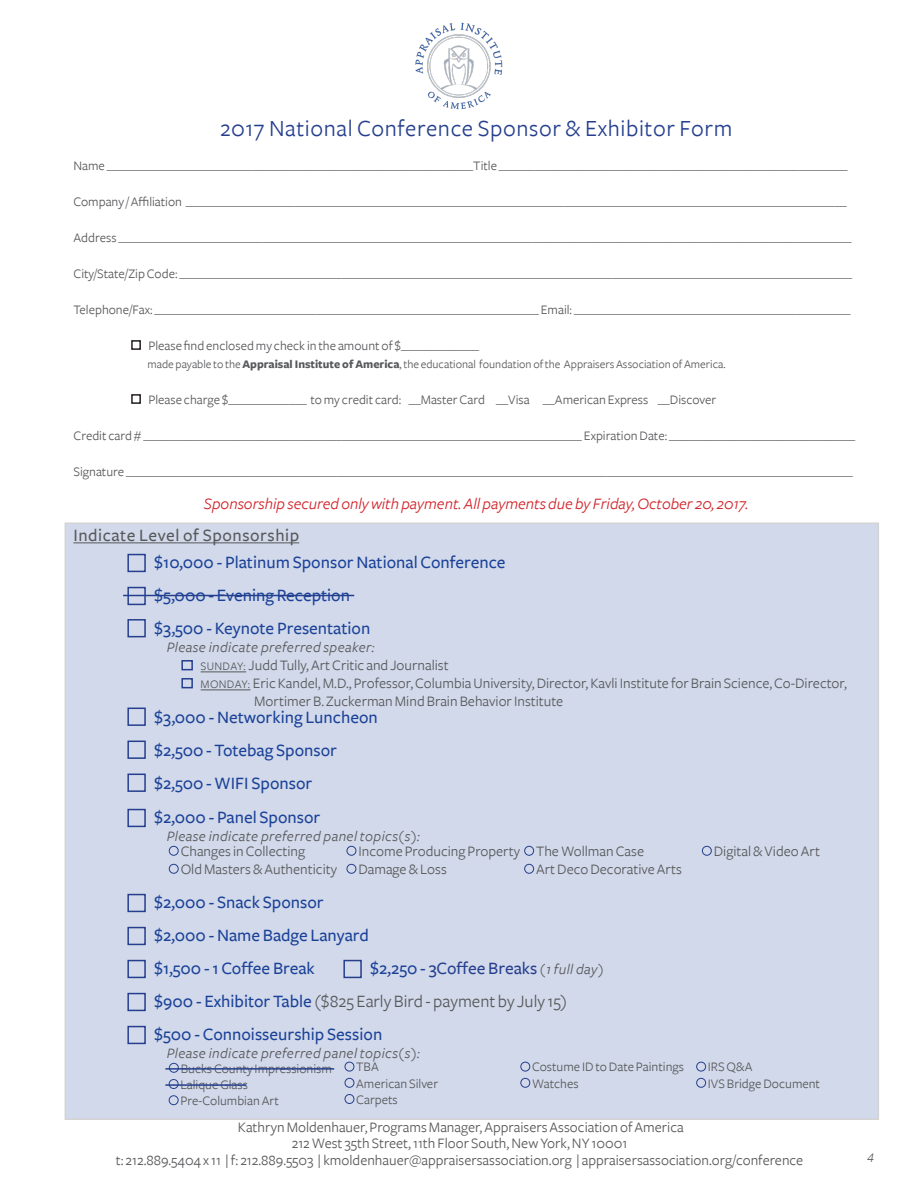
<style>
.page{position:relative;width:918px;height:1188px;background:#fff}
.page>*{position:absolute;margin:0;border:0;box-sizing:border-box;transform-origin:0 0}
.t1{font:24px "Freight Sans";letter-spacing:.025em;color:#253f8e}
.t2{font:500 18px "Freight Sans";color:#1b4298}
.t3{font:18px "Freight Sans";color:#57585a}
.t4{font:500 18px "Freight Sans";color:#253f8e}
.t5{font:500 18px "Freight Sans";letter-spacing:.03em;color:#57585a}
.t6{font:italic 16.5px "Freight Sans";color:#d1232a}
.t7{font:15px/18px "Freight Sans";color:#57585a}
.t8{font:italic 15px "Freight Sans";letter-spacing:.025em;color:#57585a}
.t9{font:13.5px/16.2px "Freight Sans";color:#57585a}
.Lecturer{font:13.5px "Freight Sans Book Italic SC";color:#57585a}
.t10{font:12px "Freight Sans";color:#57585a}
.s1{font-weight:700}
.s2{font-size:12px}
.s3{color:#1b4298}
.s4{font-weight:400;font-style:italic;font-size:15px;color:#57585a}
.s5{font-weight:500;color:#1b4298}
</style>
<div class="page">
<div style="left:65px;top:523px;width:813px;height:596px;background:#d2d9ea"></div>
<hr style="left:73px;top:543px;width:226px;height:1px;background:#57585a">
<hr style="left:201px;top:672px;width:45px;height:1px;background:#57585a">
<hr style="left:201px;top:690px;width:50px;height:1px;background:#57585a">
<div style="left:131px;top:340px;width:10px;height:10px;border:2px solid #231f20"></div>
<div style="left:131px;top:394px;width:10px;height:10px;border:2px solid #231f20"></div>
<div style="left:127px;top:554px;width:19px;height:18px;border:2px solid #253f8e"></div>
<div style="left:127px;top:587px;width:19px;height:18px;border:2px solid #253f8e"></div>
<div style="left:127px;top:619px;width:19px;height:18px;border:2px solid #253f8e"></div>
<div style="left:181px;top:660px;width:12px;height:10px;border:2px solid #253f8e"></div>
<div style="left:181px;top:678px;width:12px;height:10px;border:2px solid #253f8e"></div>
<div style="left:127px;top:708px;width:19px;height:18px;border:2px solid #253f8e"></div>
<div style="left:127px;top:741px;width:19px;height:18px;border:2px solid #253f8e"></div>
<div style="left:127px;top:774px;width:19px;height:18px;border:2px solid #253f8e"></div>
<div style="left:127px;top:809px;width:19px;height:18px;border:2px solid #253f8e"></div>
<div style="left:169px;top:846px;width:10px;height:10px;border:1px solid #253f8e;border-radius:50%"></div>
<div style="left:169px;top:864px;width:10px;height:10px;border:1px solid #253f8e;border-radius:50%"></div>
<div style="left:347px;top:846px;width:9px;height:10px;border:1px solid #253f8e;border-radius:50%"></div>
<div style="left:347px;top:864px;width:9px;height:10px;border:1px solid #253f8e;border-radius:50%"></div>
<div style="left:524px;top:846px;width:10px;height:10px;border:1px solid #253f8e;border-radius:50%"></div>
<div style="left:524px;top:864px;width:10px;height:10px;border:1px solid #253f8e;border-radius:50%"></div>
<div style="left:702px;top:846px;width:10px;height:10px;border:1px solid #253f8e;border-radius:50%"></div>
<div style="left:127px;top:894px;width:19px;height:18px;border:2px solid #253f8e"></div>
<div style="left:127px;top:927px;width:19px;height:18px;border:2px solid #253f8e"></div>
<div style="left:127px;top:960px;width:19px;height:18px;border:2px solid #253f8e"></div>
<div style="left:343px;top:960px;width:19px;height:18px;border:2px solid #253f8e"></div>
<div style="left:127px;top:993px;width:19px;height:18px;border:2px solid #253f8e"></div>
<div style="left:127px;top:1026px;width:19px;height:18px;border:2px solid #253f8e"></div>
<div style="left:169px;top:1063px;width:10px;height:10px;border:1px solid #253f8e;border-radius:50%"></div>
<div style="left:169px;top:1079px;width:10px;height:10px;border:1px solid #253f8e;border-radius:50%"></div>
<div style="left:169px;top:1095px;width:10px;height:10px;border:1px solid #253f8e;border-radius:50%"></div>
<div style="left:345px;top:1062px;width:9px;height:9px;border:1px solid #253f8e;border-radius:50%"></div>
<div style="left:345px;top:1078px;width:9px;height:10px;border:1px solid #253f8e;border-radius:50%"></div>
<div style="left:345px;top:1094px;width:9px;height:10px;border:1px solid #253f8e;border-radius:50%"></div>
<div style="left:520px;top:1062px;width:10px;height:9px;border:1px solid #253f8e;border-radius:50%"></div>
<div style="left:520px;top:1078px;width:10px;height:10px;border:1px solid #253f8e;border-radius:50%"></div>
<div style="left:696px;top:1062px;width:10px;height:9px;border:1px solid #253f8e;border-radius:50%"></div>
<div style="left:696px;top:1078px;width:10px;height:10px;border:1px solid #253f8e;border-radius:50%"></div>
<img style="left:416px;top:23px;width:86px;height:86px">
<hr style="left:123px;top:595px;width:231px;height:1px;background:#253f8e">
<hr style="left:165px;top:1068px;width:169px;height:2px;background:#253f8e">
<hr style="left:165px;top:1084px;width:81px;height:2px;background:#253f8e">
<p class="t1" style="left:220px;top:115px;width:514px">2017 National Conference Sponsor &amp; Exhibitor Form</p>
<p class="t9" style="left:73px;top:158px;width:775px">Name _____________________________________________________________Title __________________________________________________________</p>
<p class="t9" style="left:73px;top:194px;width:775px">Company / Affiliation ______________________________________________________________________________________________________________</p>
<p class="t9" style="left:73px;top:230px;width:779px">Address __________________________________________________________________________________________________________________________</p>
<p class="t9" style="left:73px;top:266px;width:780px">City/State/Zip Code: ________________________________________________________________________________________________________________</p>
<p class="t9" style="left:73px;top:302px;width:778px">Telephone/Fax: ________________________________________________________________ Email: ______________________________________________</p>
<p class="t9" style="left:148px;top:338px;width:332px">Please find enclosed my check in the amount of $_____________</p>
<p class="t10" style="left:147px;top:357px;width:580px">made payable to the <span class="s1">Appraisal Institute of America</span>, the educational foundation of the Appraisers Association of America.</p>
<p class="t9" style="left:148px;top:392px;width:569px">Please charge $_____________ to my credit card: __Master Card __Visa __American Express __Discover</p>
<p class="t9" style="left:73px;top:428px;width:783px">Credit card # _________________________________________________________________________ Expiration Date: _______________________________</p>
<p class="t9" style="left:73px;top:464px;width:781px">Signature _________________________________________________________________________________________________________________________</p>
<p class="t6" style="left:204px;top:495px;width:546px">Sponsorship secured only with payment. All payments due by Friday, October 20, 2017.</p>
<p class="t5" style="left:73px;top:525px;width:227px">Indicate Level of Sponsorship</p>
<p class="t2" style="left:154px;top:552px;width:353px">$10,000 - Platinum Sponsor National Conference</p>
<p class="t2" style="left:154px;top:585px;width:198px">$5,000 - Evening Reception</p>
<p class="t2" style="left:154px;top:619px;width:218px">$3,500 - Keynote Presentation</p>
<p class="t8" style="left:167px;top:639px;width:210px">Please indicate preferred speaker:</p>
<p class="t7" style="left:201px;top:657px;width:249px"><span class="s2">SUNDAY:</span> Judd Tully, Art Critic and Journalist</p>
<p class="t7" style="left:201px;top:675px;width:648px"><span class="s2">MONDAY:</span> Eric Kandel, M.D., Professor, Columbia University, Director, Kavli Institute for Brain Science, Co-Director,</p>
<p class="t7" style="left:254px;top:693px;width:311px">Mortimer B. Zuckerman Mind Brain Behavior Institute</p>
<p class="t2" style="left:154px;top:707px;width:225px">$3,000 - Networking Luncheon</p>
<p class="t2" style="left:154px;top:740px;width:184px">$2,500 - Totebag Sponsor</p>
<p class="t2" style="left:154px;top:773px;width:160px">$2,500 - WIFI Sponsor</p>
<p class="t2" style="left:154px;top:807px;width:168px">$2,000 - Panel Sponsor</p>
<p class="t8" style="left:167px;top:828px;width:255px">Please indicate preferred panel topics(s):</p>
<p class="t7" style="left:181px;top:842px;width:158px">Changes in Collecting<br>Old Masters &amp; Authenticity</p>
<p class="t7" style="left:358px;top:842px;width:163px">Income Producing Property<br>Damage &amp; Loss</p>
<p class="t7" style="left:536px;top:842px;width:147px">The Wollman Case<br>Art Deco Decorative Arts</p>
<p class="t7" style="left:714px;top:842px;width:108px">Digital &amp; Video Art</p>
<p class="t2" style="left:154px;top:892px;width:171px">$2,000 - Snack Sponsor</p>
<p class="t2" style="left:154px;top:925px;width:217px">$2,000 - Name Badge Lanyard</p>
<p class="t2" style="left:154px;top:958px;width:162px">$1,500 - 1 Coffee Break</p>
<p class="t4" style="left:370px;top:958px;width:235px"><span class="s3">$2,250 -</span> 3Coffee Breaks <span class="s4">(1 full day)</span></p>
<p class="t3" style="left:154px;top:991px;width:415px"><span class="s5">$900 - Exhibitor Table</span> ($825 Early Bird - payment by July 15)</p>
<p class="t2" style="left:154px;top:1024px;width:230px">$500 - Connoisseurship Session</p>
<p class="t8" style="left:167px;top:1045px;width:255px">Please indicate preferred panel topics(s):</p>
<p class="t9" style="left:180px;top:1060px;width:153px">Bucks County Impressionism<br>Lalique Glass<br>Pre-Columbian Art</p>
<p class="t9" style="left:356px;top:1059px;width:83px">TBA<br>American Silver<br>Carpets</p>
<p class="t9" style="left:532px;top:1059px;width:154px">Costume ID to Date Paintings<br>Watches</p>
<p class="t9" style="left:708px;top:1059px;width:114px">IRS Q&amp;A<br>IVS Bridge Document</p>
<p class="t7" style="left:238px;top:1118px;width:447px">Kathryn Moldenhauer, Programs Manager, Appraisers Association of America</p>
<p class="t7" style="left:292px;top:1135px;width:337px">212 West 35th Street, 11th Floor South, New York, NY 10001</p>
<p class="t7" style="left:116px;top:1151px;width:689px">t: 212.889.5404 x 11 | f: 212.889.5503 | kmoldenhauer@appraisersassociation.org | appraisersassociation.org/conference</p>
<p class="Lecturer" style="left:867px;top:1151px;width:8px">4</p>
</div>
